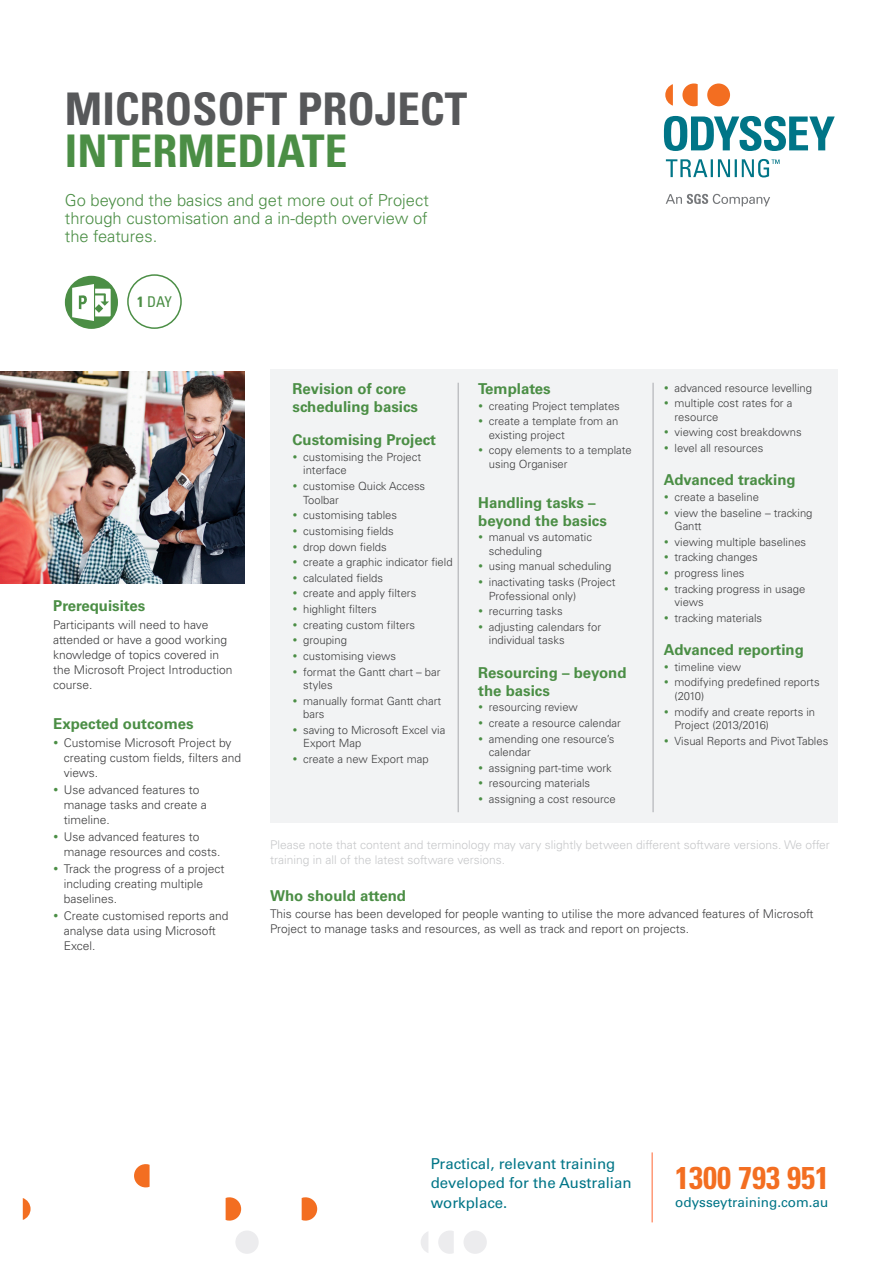
<style>
.page{position:relative;width:893px;height:1263px;background:#fff}
.page>*{position:absolute;margin:0;border:0;box-sizing:border-box;transform-origin:0 0}
.Course_Title{font:700 condensed 45px/42px "Univers";color:#57585a}
.t1{font:700 condensed 31.5px "Univers";color:#f36e21}
.Subheading{font:300 16.5px/18px "Univers";color:#4b8e45;text-align:justify}
.Topics_subhead{font:700 15px/18px "Univers";color:#4b8e45}
.t2{font:15px/19.5px "Univers";color:#007587}
.Course_Title-2{font:condensed 14.85px "Univers";color:#4b8e45}
.t3{font:13.5px "Univers";color:#007587}
.PROJECT_bullets{font:300 12px/15px "Univers";color:#3e3e3f}
.PROJECT_bullets-2{font:300 12px/15px "Univers";color:#c7c8ca}
.t4{font:300 11.25px/13.5px "Univers";color:#3e3e3f}
.s1{color:#4b8e45}
.s2{font-weight:700}
</style>
<div class="page">
<svg style="left:302px;top:1197px;width:15px;height:23px"></svg>
<svg style="left:226px;top:1197px;width:15px;height:23px"></svg>
<svg style="left:23px;top:1198px;width:8px;height:22px"></svg>
<svg style="left:134px;top:1164px;width:16px;height:23px"></svg>
<div style="left:235px;top:1230px;width:24px;height:24px;background:#ececee;border-radius:50%"></div>
<svg style="left:421px;top:1232px;width:7px;height:21px"></svg>
<svg style="left:438px;top:1231px;width:16px;height:23px"></svg>
<div style="left:463px;top:1230px;width:24px;height:24px;background:#ececee;border-radius:50%"></div>
<hr style="left:652px;top:1152px;width:1px;height:70px;background:#f63">
<div style="left:270px;top:369px;width:568px;height:454px;background:#f2f3f4"></div>
<hr style="left:458px;top:383px;width:1px;height:429px;background:#a8a9ad">
<hr style="left:653px;top:383px;width:1px;height:429px;background:#a8a9ad">
<img style="left:0;top:371px;width:245px;height:212px">
<div style="left:127px;top:274px;width:55px;height:55px;border:2px solid #4b8e45;border-radius:50%"></div>
<svg style="left:664px;top:116px;width:171px;height:35px"></svg>
<svg style="left:665px;top:84px;width:8px;height:22px"></svg>
<svg style="left:682px;top:83px;width:16px;height:23px"></svg>
<div style="left:707px;top:83px;width:23px;height:23px;background:#f36e21;border-radius:50%"></div>
<svg style="left:666px;top:194px;width:104px;height:12px"></svg>
<svg style="left:666px;top:159px;width:114px;height:18px"></svg>
<div style="left:65px;top:276px;width:53px;height:53px;background:#4b8e45;border-radius:50%"></div>
<svg style="left:72px;top:284px;width:39px;height:37px"></svg>
<p class="Course_Title" style="left:65px;top:88px;width:404px">MICROSOFT PROJECT<br><span class="s1">INTERMEDIATE</span></p>
<p class="Subheading" style="left:65px;top:191px;width:365px">Go beyond the basics and get more out of Project through customisation and a in-depth overview of the features.</p>
<p class="Course_Title-2" style="left:137px;top:292px;width:36px"><span class="s2">1</span> DAY</p>
<p class="Topics_subhead" style="left:53px;top:597px;width:94px">Prerequisites</p>
<p class="PROJECT_bullets" style="left:53px;top:617px;width:181px">Participants will need to have attended or have a good working knowledge of topics covered in the Microsoft Project Introduction course.</p>
<p class="Topics_subhead" style="left:53px;top:715px;width:142px">Expected outcomes</p>
<p class="PROJECT_bullets" style="left:64px;top:735px;width:179px">Customise Microsoft Project by creating custom fields, filters and views.</p>
<p class="PROJECT_bullets" style="left:64px;top:782px;width:144px">Use advanced features to manage tasks and create a timeline.</p>
<p class="PROJECT_bullets" style="left:64px;top:829px;width:158px">Use advanced features to manage resources and costs.</p>
<p class="PROJECT_bullets" style="left:64px;top:861px;width:162px">Track the progress of a project including creating multiple baselines.</p>
<p class="PROJECT_bullets" style="left:64px;top:908px;width:166px">Create customised reports and analyse data using Microsoft<br>Excel.</p>
<p class="Topics_subhead" style="left:293px;top:380px;width:127px">Revision of core scheduling basics</p>
<p class="Topics_subhead" style="left:293px;top:431px;width:145px">Customising Project</p>
<p class="t4" style="left:303px;top:450px;width:119px">customising the Project interface</p>
<p class="t4" style="left:303px;top:479px;width:124px">customise Quick Access<br>Toolbar</p>
<p class="t4" style="left:303px;top:508px;width:95px">customising tables</p>
<p class="t4" style="left:303px;top:524px;width:92px">customising fields</p>
<p class="t4" style="left:303px;top:540px;width:85px">drop down fields</p>
<p class="t4" style="left:303px;top:555px;width:151px">create a graphic indicator field</p>
<p class="t4" style="left:303px;top:571px;width:82px">calculated fields</p>
<p class="t4" style="left:303px;top:587px;width:115px">create and apply filters</p>
<p class="t4" style="left:303px;top:602px;width:75px">highlight filters</p>
<p class="t4" style="left:303px;top:618px;width:113px">creating custom filters</p>
<p class="t4" style="left:303px;top:633px;width:45px">grouping</p>
<p class="t4" style="left:303px;top:649px;width:94px">customising views</p>
<p class="t4" style="left:303px;top:665px;width:139px">format the Gantt chart – bar styles</p>
<p class="t4" style="left:303px;top:694px;width:140px">manually format Gantt chart bars</p>
<p class="t4" style="left:303px;top:723px;width:144px">saving to Microsoft Excel via<br>Export Map</p>
<p class="t4" style="left:303px;top:752px;width:127px">create a new Export map</p>
<p class="Topics_subhead" style="left:478px;top:380px;width:74px">Templates</p>
<p class="t4" style="left:489px;top:399px;width:133px">creating Project templates</p>
<p class="t4" style="left:489px;top:414px;width:131px">create a template from an existing project</p>
<p class="t4" style="left:489px;top:444px;width:144px">copy elements to a template using Organiser</p>
<p class="Topics_subhead" style="left:478px;top:493px;width:130px">Handling tasks – beyond the basics</p>
<p class="t4" style="left:489px;top:530px;width:105px">manual vs automatic scheduling</p>
<p class="t4" style="left:489px;top:560px;width:124px">using manual scheduling</p>
<p class="t4" style="left:489px;top:575px;width:128px">inactivating tasks (Project<br>Professional only)</p>
<p class="t4" style="left:489px;top:604px;width:75px">recurring tasks</p>
<p class="t4" style="left:489px;top:620px;width:114px">adjusting calendars for individual tasks</p>
<p class="Topics_subhead" style="left:478px;top:663px;width:150px">Resourcing – beyond the basics</p>
<p class="t4" style="left:489px;top:700px;width:90px">resourcing review</p>
<p class="t4" style="left:489px;top:716px;width:133px">create a resource calendar</p>
<p class="t4" style="left:489px;top:732px;width:127px">amending one resource’s calendar</p>
<p class="t4" style="left:489px;top:761px;width:124px">assigning part-time work</p>
<p class="t4" style="left:489px;top:776px;width:103px">resourcing materials</p>
<p class="t4" style="left:489px;top:792px;width:128px">assigning a cost resource</p>
<p class="t4" style="left:675px;top:381px;width:139px">advanced resource levelling</p>
<p class="t4" style="left:675px;top:396px;width:119px">multiple cost rates for a resource</p>
<p class="t4" style="left:675px;top:426px;width:129px">viewing cost breakdowns</p>
<p class="t4" style="left:675px;top:441px;width:90px">level all resources</p>
<p class="Topics_subhead" style="left:664px;top:471px;width:133px">Advanced tracking</p>
<p class="t4" style="left:675px;top:490px;width:86px">create a baseline</p>
<p class="t4" style="left:675px;top:506px;width:139px">view the baseline – tracking<br>Gantt</p>
<p class="t4" style="left:675px;top:535px;width:133px">viewing multiple baselines</p>
<p class="t4" style="left:675px;top:551px;width:85px">tracking changes</p>
<p class="t4" style="left:675px;top:566px;width:72px">progress lines</p>
<p class="t4" style="left:675px;top:582px;width:132px">tracking progress in usage views</p>
<p class="t4" style="left:675px;top:611px;width:89px">tracking materials</p>
<p class="Topics_subhead" style="left:664px;top:641px;width:142px">Advanced reporting</p>
<p class="t4" style="left:675px;top:660px;width:68px">timeline view</p>
<p class="t4" style="left:675px;top:676px;width:147px">modifying predefined reports (2010)</p>
<p class="t4" style="left:675px;top:705px;width:142px">modify and create reports in<br>Project (2013/2016)</p>
<p class="t4" style="left:675px;top:734px;width:155px">Visual Reports and Pivot Tables</p>
<p class="PROJECT_bullets-2" style="left:270px;top:838px;width:561px">Please note that content and terminology may vary slightly between different software versions. We offer training in all of the latest software versions.</p>
<p class="Topics_subhead" style="left:270px;top:886px;width:138px">Who should attend</p>
<p class="PROJECT_bullets" style="left:270px;top:906px;width:545px">This course has been developed for people wanting to utilise the more advanced features of Microsoft<br>Project to manage tasks and resources, as well as track and report on projects.</p>
<h3 class="t2" style="left:431px;top:1154px;width:202px">Practical, relevant training developed for the Australian workplace.</h3>
<h2 class="t1" style="left:675px;top:1158px;width:155px">1300 793 951</h2>
<p class="t3" style="left:675px;top:1194px;width:155px">odysseytraining.com.au</p>
</div>
